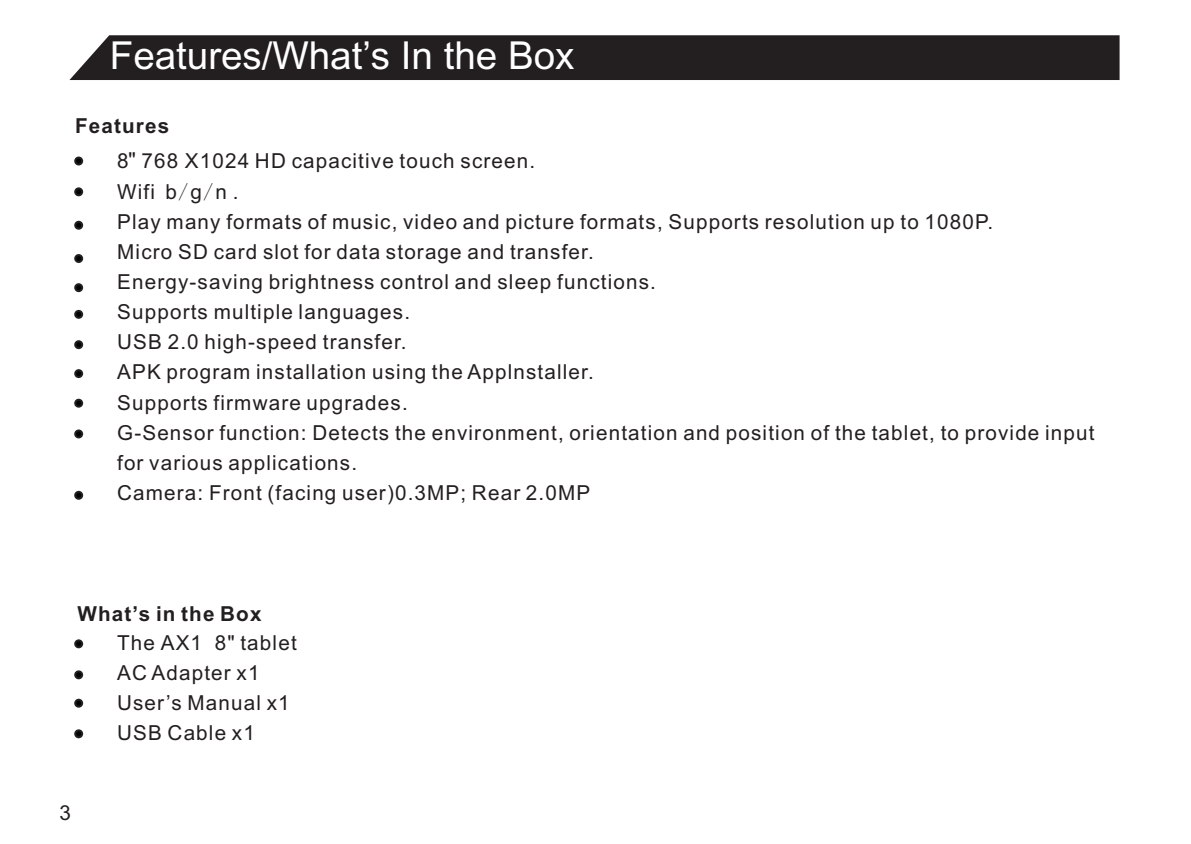
<style>
.page{position:relative;width:1191px;height:844px;background:#fff}
.page>*{position:absolute;margin:0;border:0;box-sizing:border-box;transform-origin:0 0}
.t1{font:38.5px "Arial Unicode MS";color:#fff}
.t2{font:20.65px/30.1px "Arial";letter-spacing:.055em;color:#231f20}
.t3{font:700 20.65px "Arial";letter-spacing:.055em;color:#231f20}
.t4{font:20.65px "Arial Unicode MS";color:#231f20}
.s1{font-family:"Li Su"}
</style>
<div class="page">
<div style="left:74px;top:156px;width:9px;height:9px;background:#010202;border:2px solid #231f20;border-radius:50%"></div>
<div style="left:74px;top:254px;width:9px;height:9px;background:#010202;border:2px solid #231f20;border-radius:50%"></div>
<div style="left:74px;top:340px;width:9px;height:9px;background:#010202;border:2px solid #231f20;border-radius:50%"></div>
<div style="left:74px;top:429px;width:9px;height:9px;background:#010202;border:2px solid #231f20;border-radius:50%"></div>
<div style="left:74px;top:490px;width:9px;height:9px;background:#010202;border:2px solid #231f20;border-radius:50%"></div>
<div style="left:69px;top:35px;width:1050px;height:45px;background:#231f20"></div>
<div style="left:74px;top:187px;width:9px;height:9px;background:#010202;border:2px solid #231f20;border-radius:50%"></div>
<div style="left:74px;top:221px;width:9px;height:9px;background:#010202;border:2px solid #231f20;border-radius:50%"></div>
<div style="left:74px;top:283px;width:9px;height:9px;background:#010202;border:2px solid #231f20;border-radius:50%"></div>
<div style="left:74px;top:310px;width:9px;height:9px;background:#010202;border:2px solid #231f20;border-radius:50%"></div>
<div style="left:74px;top:369px;width:9px;height:9px;background:#010202;border:2px solid #231f20;border-radius:50%"></div>
<div style="left:74px;top:398px;width:9px;height:9px;background:#010202;border:2px solid #231f20;border-radius:50%"></div>
<div style="left:74px;top:639px;width:9px;height:9px;background:#010202;border:2px solid #231f20;border-radius:50%"></div>
<div style="left:74px;top:670px;width:9px;height:9px;background:#010202;border:2px solid #231f20;border-radius:50%"></div>
<div style="left:74px;top:698px;width:9px;height:9px;background:#010202;border:2px solid #231f20;border-radius:50%"></div>
<div style="left:74px;top:729px;width:9px;height:9px;background:#010202;border:2px solid #231f20;border-radius:50%"></div>
<h1 class="t1" style="left:110px;top:41px;width:466px">Features/What’s In the Box</h1>
<p class="t3" style="left:75px;top:118px;width:96px">Features</p>
<p class="t2" style="left:117px;top:147px;width:979px">8 768 X1024 HD capacitive touch screen.<br>Wifi b<span class="s1">/</span>g<span class="s1">/</span>n .<br>Play many formats of music, video and picture formats, Supports resolution up to 1080P.<br>Micro SD card slot for data storage and transfer.<br>Energy-saving brightness control and sleep functions.<br>Supports multiple languages.<br>USB 2.0 high-speed transfer.<br>APK program installation using the Applnstaller.<br>Supports firmware upgrades.<br>G-Sensor function: Detects the environment, orientation and position of the tablet, to provide input for various applications.<br>Camera: Front (facing user)0.3MP; Rear 2.0MP</p>
<p class="t4" style="left:128px;top:151px;width:9px">"</p>
<p class="t3" style="left:78px;top:606px;width:185px">What’s in the Box</p>
<p class="t2" style="left:60px;top:799px;width:13px">3</p>
<p class="t2" style="left:117px;top:629px;width:181px">The AX1 8" tablet<br>AC Adapter x1<br>User’s Manual x1<br>USB Cable x1</p>
</div>
